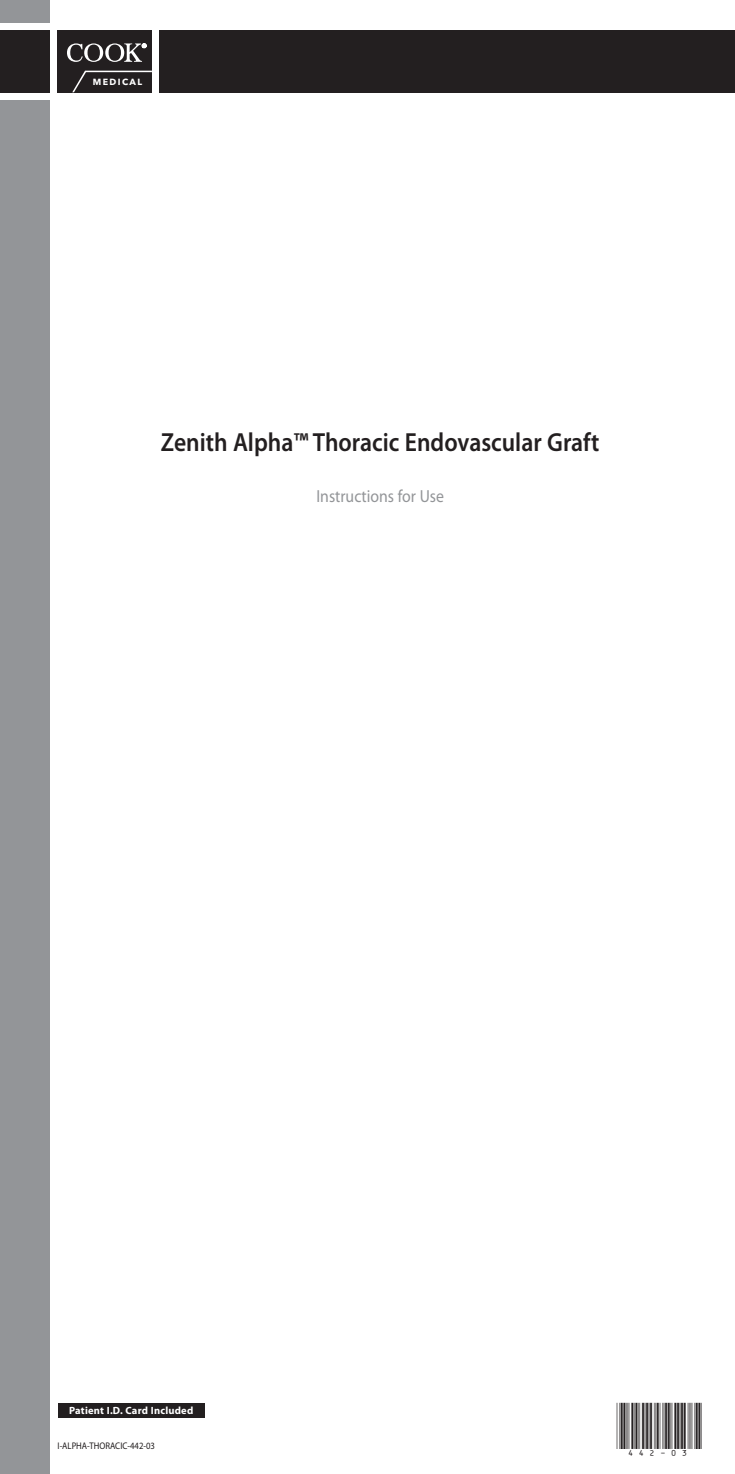
<style>
.page{position:relative;width:735px;height:1474px;background:#fff}
.page>*{position:absolute;margin:0;border:0;box-sizing:border-box;transform-origin:0 0}
.CVR_Title{font:600 26.25px "Myriad Pro";color:#231f20;scale:.9 1}
.CVR_IFU{font:17.5px "Myriad Pro";color:#939598;scale:.9 1}
.t1{font:13.47px "Ext HC39 d";color:#231f20}
.IFU-FRONT-A6-PATIENT{font:700 10.5px "Myriad Pro";letter-spacing:.02em;color:#fff}
.CoverCode{font:9.62px "Myriad Pro";color:#231f20;scale:.9 1}
.t2{font:700 8.92px "Avenir Next LT Pro";letter-spacing:.155em;color:#fff}
</style>
<div class="page">
<div style="left:0;top:100px;width:50px;height:1373px;background:#939598"></div>
<div style="left:160px;top:30px;width:574px;height:62px;background:#231f20"></div>
<div style="left:0;top:30px;width:50px;height:62px;background:#231f20"></div>
<div style="left:58px;top:30px;width:94px;height:62px;background:#231f20"></div>
<svg style="left:67px;top:43px;width:79px;height:19px"></svg>
<svg style="left:72px;top:71px;width:80px;height:21px"></svg>
<div style="left:0;top:0;width:50px;height:22px;background:#939598"></div>
<div style="left:58px;top:1402px;width:146px;height:15px;background:#231f20"></div>
<p class="t2" style="left:93px;top:77px;width:51px">MEDICAL</p>
<p class="CVR_Title" style="left:161px;top:426px;width:488px">Zenith Alpha™ Thoracic Endovascular Graft</p>
<p class="CVR_IFU" style="left:316px;top:485px;width:143px">Instructions for Use</p>
<p class="IFU-FRONT-A6-PATIENT" style="left:69px;top:1403px;width:126px">Patient I.D. Card Included</p>
<p class="CoverCode" style="left:58px;top:1439px;width:110px">I-ALPHA-THORACIC-442-03</p>
<p class="t1" style="left:616px;top:1436px;width:87px">*442-03*</p>
</div>
